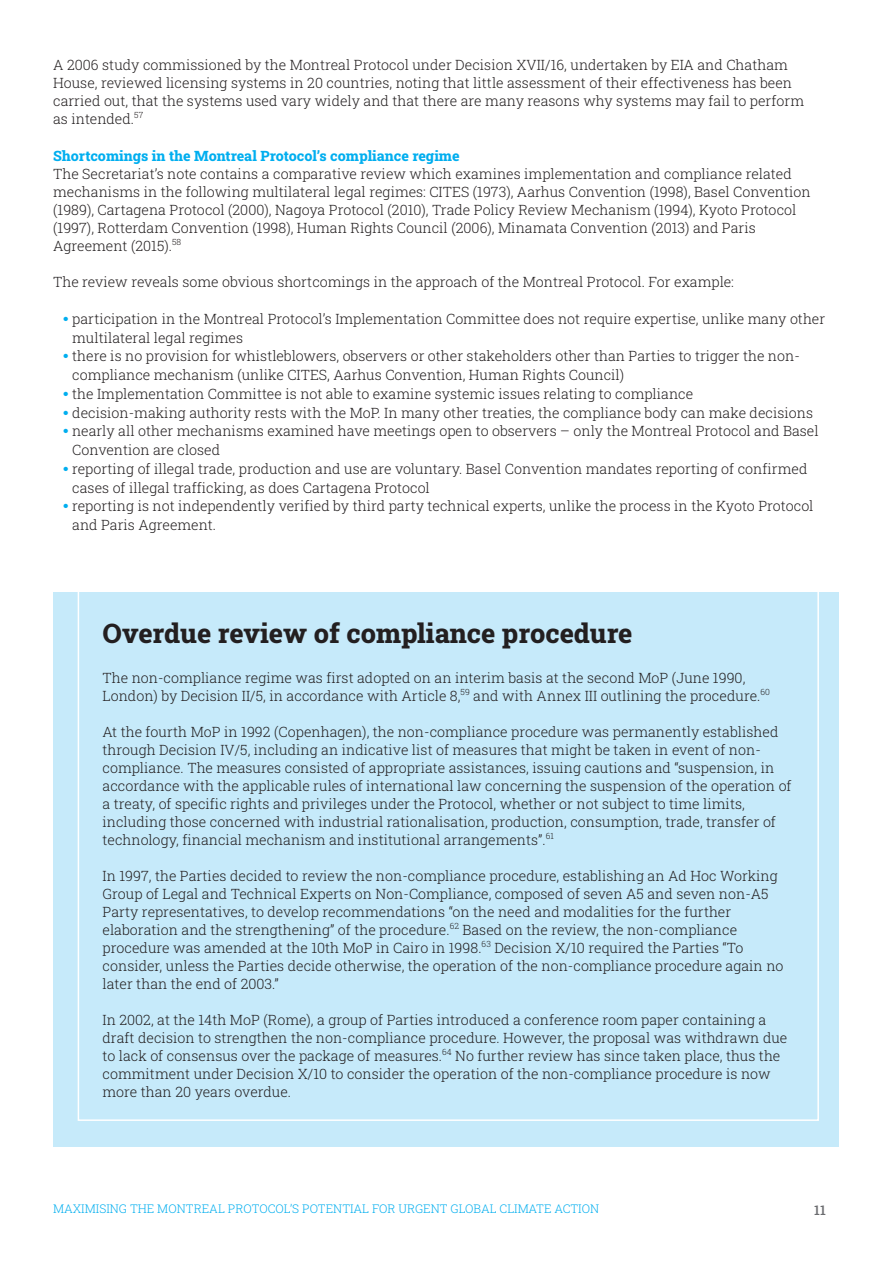
<style>
.page{position:relative;width:893px;height:1263px;background:#fff}
.page>*{position:absolute;margin:0;border:0;box-sizing:border-box;transform-origin:0 0}
.t1{font:800 27px "Roboto Slab";color:#231f20}
.t2{font:300 14.25px/18px "Roboto Slab";color:#231f20}
.t3{font:800 14.25px "Roboto Slab";color:#00aeef}
.t4{font:500 13.5px "Roboto Slab";color:#6c6d70}
.t5{font:300 12px "Roboto Slab";color:#00aeef}
</style>
<div class="page">
<div style="left:54px;top:592px;width:785px;height:554px;background:#c6eafa"></div>
<p class="t2" style="left:53px;top:56px;width:752px">A 2006 study commissioned by the Montreal Protocol under Decision XVII/16, undertaken by EIA and Chatham House, reviewed licensing systems in 20 countries, noting that little assessment of their effectiveness has been carried out, that the systems used vary widely and that there are many reasons why systems may fail to perform as intended.<sup>57</sup></p>
<p class="t3" style="left:53px;top:148px;width:408px">Shortcomings in the Montreal Protocol’s compliance regime</p>
<p class="t2" style="left:53px;top:165px;width:759px">The Secretariat’s note contains a comparative review which examines implementation and compliance related mechanisms in the following multilateral legal regimes: CITES (1973), Aarhus Convention (1998), Basel Convention (1989), Cartagena Protocol (2000), Nagoya Protocol (2010), Trade Policy Review Mechanism (1994), Kyoto Protocol (1997), Rotterdam Convention (1998), Human Rights Council (2006), Minamata Convention (2013) and Paris Agreement (2015).<sup>58</sup></p>
<p class="t2" style="left:53px;top:273px;width:682px">The review reveals some obvious shortcomings in the approach of the Montreal Protocol. For example:</p>
<p class="t2" style="left:72px;top:309px;width:754px;line-height:18.8px;text-indent:-9px"><sup>●</sup> participation in the Montreal Protocol’s Implementation Committee does not require expertise, unlike many other multilateral legal regimes</p>
<p class="t2" style="left:72px;top:347px;width:729px;line-height:18.8px;text-indent:-9px"><sup>●</sup> there is no provision for whistleblowers, observers or other stakeholders other than Parties to trigger the non&shy;compliance mechanism (unlike CITES, Aarhus Convention, Human Rights Council)</p>
<p class="t2" style="left:63px;top:385px;width:631px"><sup>●</sup> the Implementation Committee is not able to examine systemic issues relating to compliance</p>
<p class="t2" style="left:63px;top:404px;width:751px"><sup>●</sup> decision-making authority rests with the MoP. In many other treaties, the compliance body can make decisions</p>
<p class="t2" style="left:72px;top:422px;width:748px;line-height:18.8px;text-indent:-9px"><sup>●</sup> nearly all other mechanisms examined have meetings open to observers – only the Montreal Protocol and Basel<br>Convention are closed</p>
<p class="t2" style="left:72px;top:459px;width:737px;line-height:18.8px;text-indent:-9px"><sup>●</sup> reporting of illegal trade, production and use are voluntary. Basel Convention mandates reporting of confirmed cases of illegal trafficking, as does Cartagena Protocol</p>
<p class="t2" style="left:72px;top:497px;width:743px;line-height:18.8px;text-indent:-9px"><sup>●</sup> reporting is not independently verified by third party technical experts, unlike the process in the Kyoto Protocol and Paris Agreement.</p>
<h1 class="t1" style="left:103px;top:618px;width:531px">Overdue review of compliance procedure</h1>
<p class="t2" style="left:103px;top:669px;width:669px">The non-compliance regime was first adopted on an interim basis at the second MoP (June 1990,<br>London) by Decision II/5, in accordance with Article 8,<sup>59</sup> and with Annex III outlining the procedure.<sup>60</sup></p>
<p class="t2" style="left:103px;top:723px;width:691px">At the fourth MoP in 1992 (Copenhagen), the non-compliance procedure was permanently established through Decision IV/5, including an indicative list of measures that might be taken in event of non&shy;compliance. The measures consisted of appropriate assistances, issuing cautions and “suspension, in accordance with the applicable rules of international law concerning the suspension of the operation of a treaty, of specific rights and privileges under the Protocol, whether or not subject to time limits, including those concerned with industrial rationalisation, production, consumption, trade, transfer of technology, financial mechanism and institutional arrangements”.<sup>61</sup></p>
<p class="t2" style="left:103px;top:867px;width:682px">In 1997, the Parties decided to review the non-compliance procedure, establishing an Ad Hoc Working Group of Legal and Technical Experts on Non-Compliance, composed of seven A5 and seven non-A5<br>Party representatives, to develop recommendations “on the need and modalities for the further elaboration and the strengthening” of the procedure.<sup>62</sup> Based on the review, the non-compliance procedure was amended at the 10th MoP in Cairo in 1998.<sup>63</sup> Decision X/10 required the Parties “To consider, unless the Parties decide otherwise, the operation of the non-compliance procedure again no later than the end of 2003.”</p>
<p class="t2" style="left:103px;top:1011px;width:686px">In 2002, at the 14th MoP (Rome), a group of Parties introduced a conference room paper containing a draft decision to strengthen the non-compliance procedure. However, the proposal was withdrawn due to lack of consensus over the package of measures.<sup>64</sup> No further review has since taken place, thus the commitment under Decision X/10 to consider the operation of the non-compliance procedure is now more than 20 years overdue.</p>
<p class="t5" style="left:53px;top:1202px;width:548px">MAXIMISING THE MONTREAL PROTOCOL’S POTENTIAL FOR URGENT GLOBAL CLIMATE ACTION</p>
<p class="t4" style="left:814px;top:1202px;width:13px">11</p>
</div>
